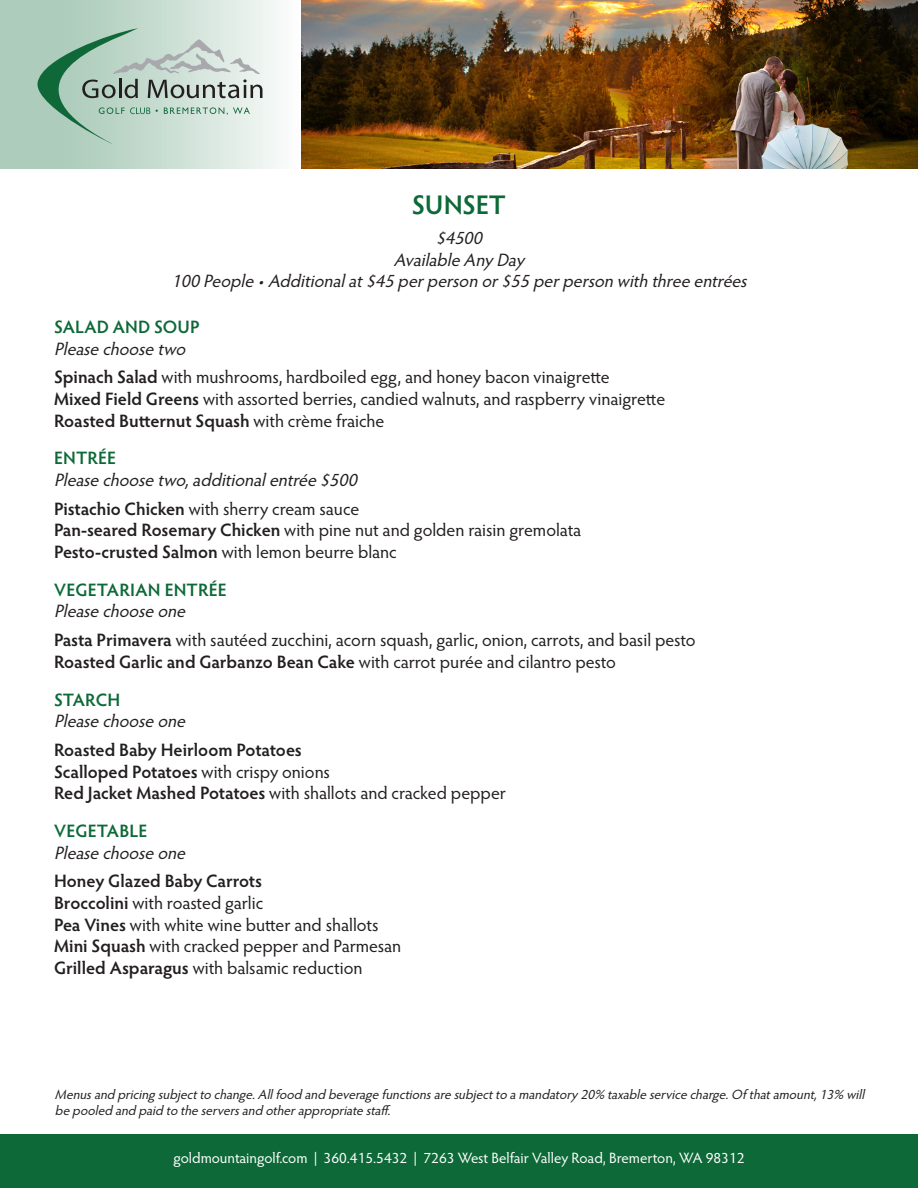
<style>
.page{position:relative;width:918px;height:1188px;background:#fff}
.page>*{position:absolute;margin:0;border:0;box-sizing:border-box;transform-origin:0 0}
.t1{font:600 27px "Hypatia Sans Pro";letter-spacing:-.01em;color:#0d6937}
.t2{font:18px "Hypatia Sans Pro";color:#231f20}
.t3{font:600 18px "Hypatia Sans Pro";letter-spacing:-.005em;color:#231f20}
.t4{font:italic 18px "Hypatia Sans Pro";color:#231f20}
.t5{font:600 18px "Hypatia Sans Pro";letter-spacing:.005em;color:#0d6937}
.t6{font:15px "Hypatia Sans Pro";color:#fff}
.t7{font:italic 13.5px/16.2px "Hypatia Sans Pro";color:#231f20}
.s1{font-weight:600}
.s2{font-weight:400}
</style>
<div class="page">
<div style="left:0;top:0;width:301px;height:168px;background:linear-gradient(to right,#9ec3af,#f6f9f7)"></div>
<svg style="left:38px;top:28px;width:225px;height:116px;background:#b2cabd"></svg>
<div style="left:0;top:1135px;width:918px;height:53px;background:#0d6937"></div>
<img style="left:0;top:0;width:1px;height:168px">
<img style="left:301px;top:0;width:617px;height:168px">
<p class="t1" style="left:412px;top:186px;width:96px">SUNSET</p>
<p class="t4" style="left:436px;top:226px;width:53px">$4500</p>
<p class="t4" style="left:394px;top:247px;width:132px">AvailableAny Day</p>
<p class="t4" style="left:171px;top:269px;width:582px">100 People•Additionalat$45 perpersonor$55 perpersonwiththreeentrées</p>
<p class="t5" style="left:54px;top:314px;width:147px">SALAD AND SOUP</p>
<p class="t4" style="left:54px;top:336px;width:138px">Pleasechoosetwo</p>
<p class="t2" style="left:54px;top:365px;width:557px"><span class="s1">Spinach Salad</span> with mushrooms, hardboiled egg, and honey bacon vinaigrette</p>
<p class="t2" style="left:54px;top:387px;width:613px"><span class="s1">Mixed Field Greens</span> with assorted berries, candied walnuts, and raspberry vinaigrette</p>
<p class="t3" style="left:54px;top:408px;width:332px">Roasted Butternut Squash <span class="s2">with crème fraiche</span></p>
<p class="t5" style="left:54px;top:446px;width:64px">ENTRÉE</p>
<p class="t4" style="left:54px;top:468px;width:310px">Pleasechoosetwo,additionalentrée$500</p>
<p class="t2" style="left:54px;top:497px;width:307px"><span class="s1">Pistachio Chicken</span> with sherry cream sauce</p>
<p class="t2" style="left:54px;top:518px;width:529px"><span class="s1">Pan-seared Rosemary Chicken</span> with pine nut and golden raisin gremolata</p>
<p class="t2" style="left:54px;top:540px;width:344px"><span class="s1">Pesto-crusted Salmon</span> with lemon beurre blanc</p>
<p class="t5" style="left:54px;top:577px;width:174px">VEGETARIAN ENTRÉE</p>
<p class="t4" style="left:54px;top:599px;width:138px">Pleasechooseone</p>
<p class="t2" style="left:54px;top:628px;width:643px"><span class="s1">Pasta Primavera</span> with sautéed zucchini, acorn squash, garlic, onion, carrots, and basil pesto</p>
<p class="t3" style="left:54px;top:649px;width:564px">Roasted Garlic and Garbanzo Bean Cake <span class="s2">with carrot purée and cilantro pesto</span></p>
<p class="t5" style="left:54px;top:687px;width:68px">STARCH</p>
<p class="t4" style="left:54px;top:709px;width:138px">Pleasechooseone</p>
<p class="t3" style="left:54px;top:737px;width:249px">Roasted Baby Heirloom Potatoes</p>
<p class="t3" style="left:54px;top:759px;width:278px">Scalloped Potatoes <span class="s2">with crispy onions</span></p>
<p class="t2" style="left:54px;top:781px;width:454px"><span class="s1">Red Jacket Mashed Potatoes</span> with shallots and cracked pepper</p>
<p class="t5" style="left:54px;top:818px;width:95px">VEGETABLE</p>
<p class="t4" style="left:54px;top:840px;width:138px">Pleasechooseone</p>
<p class="t3" style="left:54px;top:869px;width:210px">Honey Glazed Baby Carrots</p>
<p class="t2" style="left:54px;top:891px;width:211px"><span class="s1">Broccolini</span> with roasted garlic</p>
<p class="t2" style="left:54px;top:912px;width:326px"><span class="s1">Pea Vines</span> with white wine butter and shallots</p>
<p class="t2" style="left:54px;top:934px;width:349px"><span class="s1">Mini Squash</span> with cracked pepper and Parmesan</p>
<p class="t2" style="left:54px;top:956px;width:310px"><span class="s1">Grilled Asparagus</span> with balsamic reduction</p>
<p class="t7" style="left:55px;top:1086px;width:815px">Menusand pricingsubjectto change.Allfood and beveragefunctionsaresubjectto amandatory 20% taxableservicecharge.Ofthatamount,13% will bepooled and paid to theserversand otherappropriatestaff.</p>
<p class="t6" style="left:173px;top:1147px;width:573px">goldmountaingolf.com | 360.415.5432 | 7263 West Belfair Valley Road, Bremerton, WA 98312</p>
</div>
